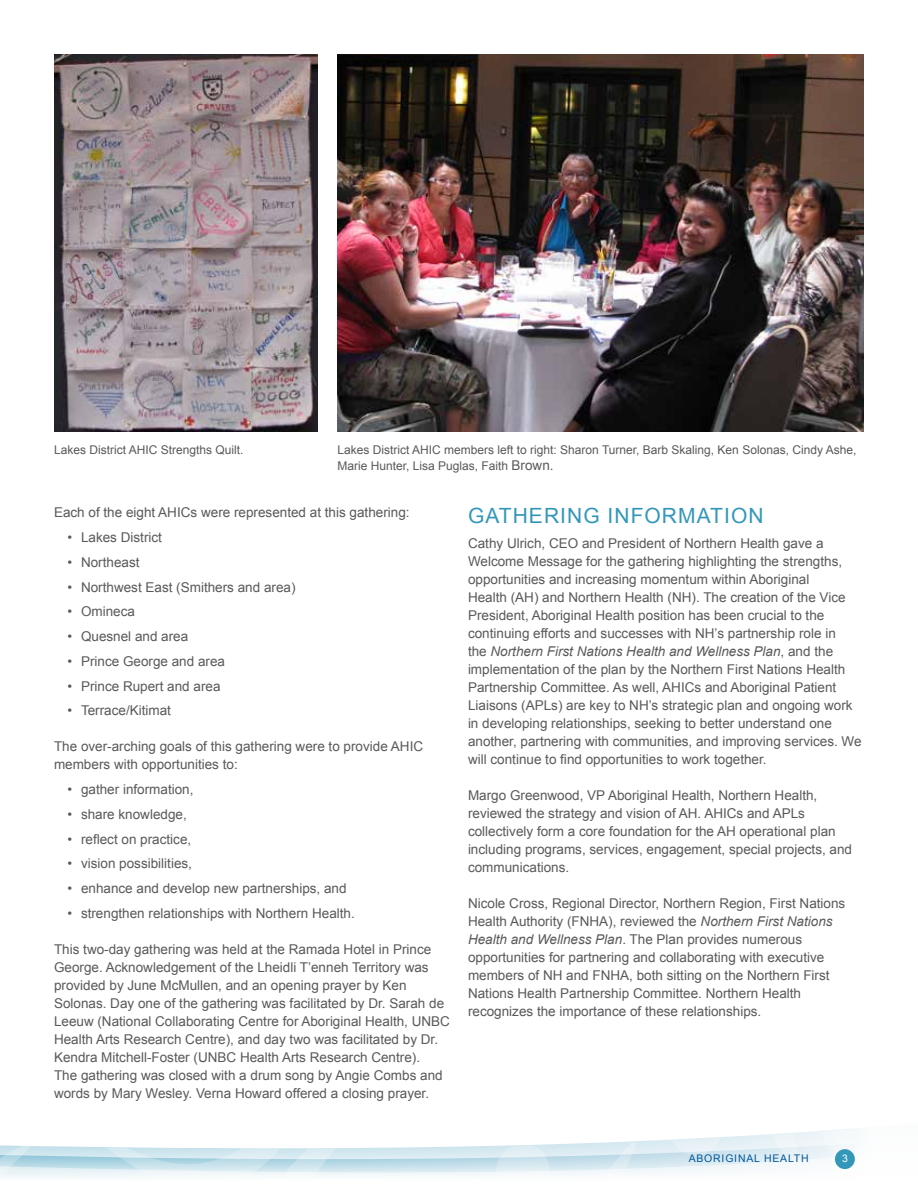
<style>
.page{position:relative;width:918px;height:1188px;background:#fff}
.page>*{position:absolute;margin:0;border:0;box-sizing:border-box;transform-origin:0 0}
.t1{font:21px "Arial";color:#3397b9}
.t2{font:13.5px/18px "Arial";color:#58595b}
.t3{font:12px/16.5px "Arial";color:#58595b}
.t4{font:10.5px "Arial";letter-spacing:.075em;color:#005699}
.t5{font:10.5px "Arial";color:#fff}
.s1{font-size:13.5px}
.s2{font-style:italic}
</style>
<div class="page">
<svg style="left:0;top:1128px;width:858px;height:49px"></svg>
<div style="left:835px;top:1149px;width:20px;height:20px;background:#3397b9;border-radius:50%"></div>
<img style="left:338px;top:54px;width:526px;height:378px">
<img style="left:54px;top:54px;width:263px;height:378px">
<p class="t3" style="left:54px;top:441px;width:191px">Lakes District AHIC Strengths Quilt.</p>
<p class="t3" style="left:338px;top:441px;width:520px">Lakes District AHIC members left to right: Sharon Turner, Barb Skaling, Ken Solonas, Cindy Ashe,<br>Marie Hunter, Lisa Puglas, Faith <span class="s1">Brown.</span></p>
<p class="t2" style="left:54px;top:504px;width:357px">Each of the eight AHICs were represented at this gathering:</p>
<p class="t2" style="left:68px;top:529px;width:96px">• Lakes District</p>
<p class="t2" style="left:68px;top:553px;width:74px">• Northeast</p>
<p class="t2" style="left:68px;top:578px;width:230px">• Northwest East (Smithers and area)</p>
<p class="t2" style="left:68px;top:603px;width:69px">• Omineca</p>
<p class="t2" style="left:68px;top:628px;width:122px">• Quesnel and area</p>
<p class="t2" style="left:68px;top:652px;width:159px">• Prince George and area</p>
<p class="t2" style="left:68px;top:677px;width:155px">• Prince Rupert and area</p>
<p class="t2" style="left:68px;top:702px;width:105px">• Terrace/Kitimat</p>
<p class="t2" style="left:54px;top:738px;width:369px">The over-arching goals of this gathering were to provide AHIC members with opportunities to:</p>
<p class="t2" style="left:68px;top:781px;width:128px">• gather information,</p>
<p class="t2" style="left:68px;top:805px;width:121px">• share knowledge,</p>
<p class="t2" style="left:68px;top:830px;width:125px">• reflect on practice,</p>
<p class="t2" style="left:68px;top:855px;width:126px">• vision possibilities,</p>
<p class="t2" style="left:68px;top:880px;width:281px">• enhance and develop new partnerships, and</p>
<p class="t2" style="left:68px;top:904px;width:289px">• strengthen relationships with Northern Health.</p>
<p class="t2" style="left:54px;top:940px;width:396px">This two-day gathering was held at the Ramada Hotel in Prince George. Acknowledgement of the Lheidli T’enneh Territory was provided by June McMullen, and an opening prayer by Ken Solonas. Day one of the gathering was facilitated by Dr. Sarah de Leeuw (National Collaborating Centre for Aboriginal Health, U NBC Health Arts Research Centre), and day two was facilitated by Dr.<br>Kendra Mitchell-Foster (U NBC Health Arts Research Centre).<br>The gathering was closed with a drum song by Angie Combs and words by Mary Wesley. Verna Howard offered a closing prayer.</p>
<h1 class="t1" style="left:468px;top:502px;width:33px">Gathering</h1>
<h1 class="t1" style="left:608px;top:502px;width:24px">Infor</h1>
<h1 class="t1" style="left:678px;top:502px;width:33px">mation</h1>
<p class="t2" style="left:468px;top:534px;width:395px">Cathy U lrich, CEO and President of Northern Health gave a Welcome Message for the gathering highlighting the strengths, opportunities and increasing momentum within Aboriginal<br>Health (AH) and Northern Health (NH). The creation of the Vice President, Aboriginal Health position has been crucial to the continuing efforts and successes with NH’s partnership role in<br>the <span class="s2">Northern First Nations Health and Wellness Plan</span>, and the implementation of the plan by the Northern First Nations Health Partnership Committee. As well, AHICs and Aboriginal Patient Liaisons (APLs) are key to NH’s strategic plan and ongoing work in developing relationships, seeking to better understand one another, partnering with communities, and improving services. We will continue to find opportunities to work together.</p>
<p class="t2" style="left:468px;top:786px;width:386px">Margo Greenwood, VP Aboriginal Health, Northern Health, reviewed the strategy and vision of AH. AHICs and APLs collectively form a core foundation for the AH operational plan including programs, services, engagement, special projects, and communications.</p>
<p class="t2" style="left:468px;top:894px;width:379px">Nicole Cross, Regional Director, Northern Region, First Nations Health Authority (FNHA), reviewed the <span class="s2">Northern First Nations Health and Wellness Plan</span>. The Plan provides numerous opportunities for partnering and collaborating with executive members of NH and FNHA, both sitting on the Northern First Nations Health Partnership Committee. Northern Health recognizes the importance of these relationships.</p>
<p class="t4" style="left:689px;top:1152px;width:121px">ABORIGINAL HEALTH</p>
<p class="t5" style="left:842px;top:1151px;width:7px">3</p>
</div>
